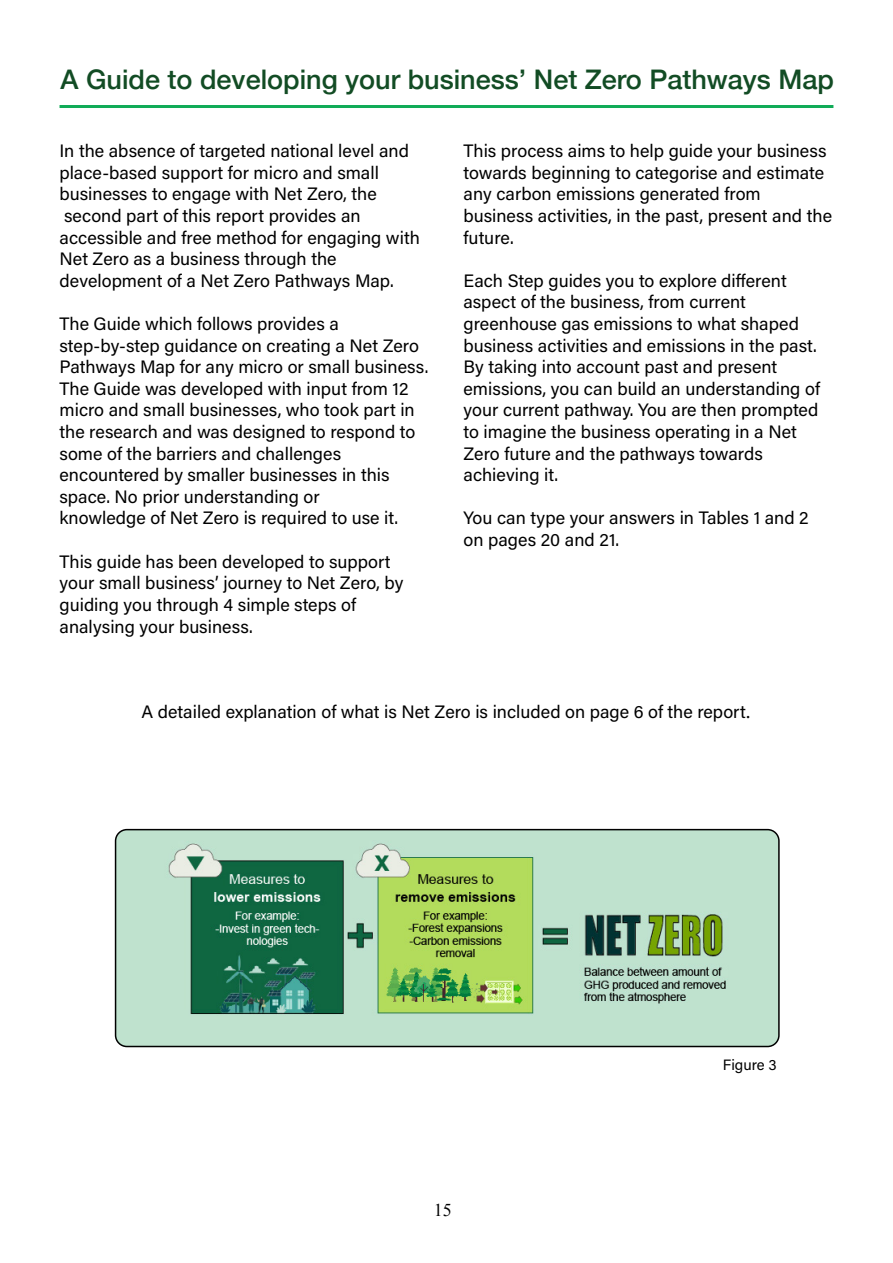
<style>
.page{position:relative;width:893px;height:1263px;background:#fff}
.page>*{position:absolute;margin:0;border:0;box-sizing:border-box;transform-origin:0 0}
.t1{font:500 27px "Helvetica Neue";color:#124c24}
.t2{font:18px/21.6px "Acumin Variable Concept";color:#000}
.t3{font:18px "Times New Roman";color:#000}
.t4{font:15px "Acumin Variable Concept";color:#000}
.s1{font-family:"Minion Pro";font-size:21px}
</style>
<div class="page">
<hr style="left:60px;top:105px;width:773px;height:3px;background:#10ab57">
<img style="left:116px;top:830px;width:661px;height:216px">
<div style="left:115px;top:829px;width:665px;height:218px;border:2px solid #000;border-radius:11px"></div>
<h1 class="t1" style="left:61px;top:58px;width:775px">A Guide to developing your business’ Net Zero Pathways Map</h1>
<p class="t2" style="left:60px;top:139px;width:362px">In the absence of targeted national level and place-based support for micro and small businesses to engage with Net Zero, the second part of this report provides an accessible and free method for engaging with Net Zero as a business through the development of a Net Zero Pathways Map.</p>
<p class="t2" style="left:60px;top:312px;width:370px">The Guide which follows provides a step-by-step guidance on creating a Net Zero Pathways Map for any micro or small business.<br>The Guide was developed with input from 12 micro and small businesses, who took part in the research and was designed to respond to some of the barriers and challenges encountered by smaller businesses in this space. No prior understanding or<br>knowledge of Net Zero is required to use it.</p>
<p class="t2" style="left:60px;top:550px;width:345px">This guide has been developed to support your small business’ journey to Net Zero, by guiding you through 4 simple steps of analysing your business.</p>
<p class="t2" style="left:463px;top:139px;width:370px">This process aims to help guide your business towards beginning to categorise and estimate any carbon emissions generated from business activities, in the past, present and the future.</p>
<p class="t2" style="left:463px;top:269px;width:358px">Each Step guides you to explore different aspect of the business, from current greenhouse gas emissions to what shaped business activities and emissions in the past.<br>By taking into account past and present emissions, you can build an understanding of your current pathway. You are then prompted to imagine the business operating in a Net Zero future and the pathways towards achieving it.</p>
<p class="t2" style="left:463px;top:507px;width:347px">You can type your answers in Tables 1 and 2 on pages 20 and 21.</p>
<p class="t2" style="left:141px;top:700px;width:611px">A detailed explanation of what is Net Zero is included on page 6 of the report<span class="s1">.</span></p>
<p class="t3" style="left:434px;top:1198px;width:19px">15</p>
<p class="t4" style="left:723px;top:1055px;width:55px">Figure 3</p>
</div>
